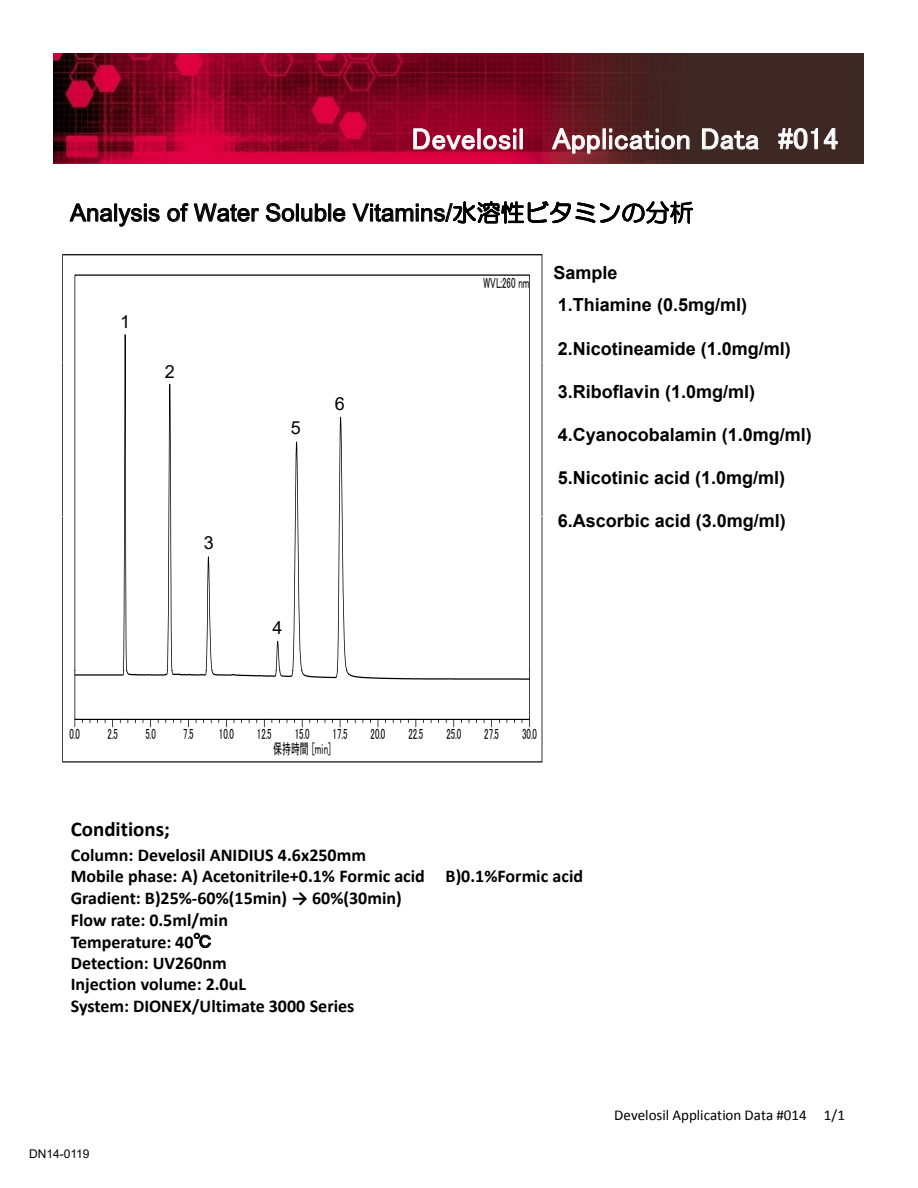
<style>
.page{position:relative;width:918px;height:1188px;background:#fff}
.page>*{position:absolute;margin:0;border:0;box-sizing:border-box;transform-origin:0 0}
.t1{font:30px "MS P Gothic";letter-spacing:.005em;color:#fff}
.t2{font:24px "Arial";letter-spacing:.005em;color:#000}
.t3{font:700 21px "Calibri";color:#000}
.t4{font:700 18px/21.6px "Calibri";color:#000}
.t5{font:700 18px/32.7px "Arial";color:#000}
.t6{font:18px "Arial";color:#000}
.t7{font:15px "Calibri";color:#000}
.t8{font:14.7px "MSUI Gothic";letter-spacing:.005em;color:#000;scale:.61 1}
.t9{font:12px "Arial";color:#000}
.s1{font-family:"HG Maru Gothic MPRO"}
.s2{font-family:"MS Gothic";font-weight:400}
</style>
<div class="page">
<img style="left:54px;top:54px;width:810px;height:110px">
<svg style="left:413px;top:128px;width:62px;height:22px"></svg>
<svg style="left:483px;top:129px;width:33px;height:21px"></svg>
<div style="left:513px;top:135px;width:3px;height:14px;border:1px solid #fff"></div>
<div style="left:520px;top:129px;width:3px;height:20px;border:1px solid #fff"></div>
<svg style="left:552px;top:128px;width:48px;height:26px"></svg>
<div style="left:603px;top:129px;width:3px;height:20px;border:1px solid #fff"></div>
<svg style="left:609px;top:129px;width:81px;height:21px"></svg>
<svg style="left:702px;top:128px;width:58px;height:22px"></svg>
<svg style="left:778px;top:128px;width:40px;height:22px"></svg>
<svg style="left:824px;top:128px;width:14px;height:21px"></svg>
<svg style="left:69px;top:203px;width:91px;height:24px"></svg>
<svg style="left:167px;top:203px;width:21px;height:19px"></svg>
<svg style="left:194px;top:203px;width:65px;height:19px"></svg>
<svg style="left:266px;top:203px;width:28px;height:19px"></svg>
<div style="left:296px;top:204px;width:3px;height:17px;border:1px solid #000"></div>
<svg style="left:301px;top:203px;width:26px;height:19px"></svg>
<div style="left:328px;top:204px;width:3px;height:17px;border:1px solid #000"></div>
<svg style="left:333px;top:208px;width:12px;height:14px"></svg>
<svg style="left:352px;top:201px;width:341px;height:23px"></svg>
<svg style="left:62px;top:254px;width:480px;height:108px"></svg>
<hr style="left:542px;top:362px;width:1px;height:155px;background:#000">
<hr style="left:62px;top:362px;width:1px;height:155px;background:#000">
<hr style="left:542px;top:517px;width:1px;height:154px;background:#000">
<hr style="left:62px;top:517px;width:1px;height:154px;background:#000">
<svg style="left:75px;top:275px;width:455px;height:396px"></svg>
<svg style="left:62px;top:671px;width:480px;height:92px"></svg>
<svg style="left:194px;top:933px;width:17px;height:15px"></svg>
<p class="t1" style="left:412px;top:123px;width:428px">Develosil Application Data #014</p>
<p class="t2" style="left:70px;top:196px;width:625px">Analysis of Water Soluble Vitamins/<span class="s1">水溶性ビタミンの分析</span></p>
<p class="t6" style="left:120px;top:309px;width:12px">1</p>
<p class="t6" style="left:165px;top:359px;width:12px">2</p>
<p class="t6" style="left:204px;top:530px;width:12px">3</p>
<p class="t6" style="left:291px;top:416px;width:12px">5</p>
<p class="t6" style="left:335px;top:391px;width:12px">6</p>
<p class="t6" style="left:272px;top:615px;width:12px">4</p>
<p class="t8" style="left:483px;top:275px;width:77px">WVL:260 nm</p>
<p class="t5" style="left:553px;top:256px;width:195px">Sample<br>1.Thiamine (0.5mg/ml)</p>
<p class="t5" style="left:558px;top:332px;width:235px">2.Nicotineamide (1.0mg/ml)</p>
<p class="t5" style="left:558px;top:375px;width:199px">3.Riboflavin (1.0mg/ml)</p>
<p class="t5" style="left:558px;top:418px;width:256px">4.Cyanocobalamin (1.0mg/ml)</p>
<p class="t5" style="left:558px;top:462px;width:229px">5.Nicotinic acid (1.0mg/ml)</p>
<p class="t5" style="left:558px;top:505px;width:230px">6.Ascorbic acid (3.0mg/ml)</p>
<p class="t8" style="left:70px;top:727px;width:19px">0.0</p>
<p class="t8" style="left:108px;top:727px;width:19px">2.5</p>
<p class="t8" style="left:145px;top:727px;width:19px">5.0</p>
<p class="t8" style="left:183px;top:727px;width:19px">7.5</p>
<p class="t8" style="left:219px;top:727px;width:26px">10.0</p>
<p class="t8" style="left:257px;top:727px;width:26px">12.5</p>
<p class="t8" style="left:295px;top:727px;width:26px">15.0</p>
<p class="t8" style="left:333px;top:727px;width:26px">17.5</p>
<p class="t8" style="left:371px;top:727px;width:26px">20.0</p>
<p class="t8" style="left:408px;top:727px;width:26px">22.5</p>
<p class="t8" style="left:446px;top:727px;width:26px">25.0</p>
<p class="t8" style="left:484px;top:727px;width:26px">27.5</p>
<p class="t8" style="left:522px;top:727px;width:26px">30.0</p>
<p class="t8" style="left:273px;top:742px;width:97px">保持時間 [min]</p>
<p class="t3" style="left:71px;top:816px;width:101px">Conditions;</p>
<p class="t4" style="left:71px;top:843px;width:514px">Column: Develosil ANIDIUS 4.6x250mm<br>Mobile phase: A) Acetonitrile+0.1% Formic acid B)0.1%Formic acid Gradient: B)25%‐60%(15min) → 60%(30min)<br>Flow rate: 0.5ml/min<br>Temperature: 40<span class="s2">℃<br></span>Detection: UV260nm</p>
<p class="t4" style="left:71px;top:973px;width:285px">Injection volume: 2.0uL<br>System: DIONEX/Ultimate 3000 Series</p>
<p class="t9" style="left:29px;top:1145px;width:62px">DN14-0119</p>
<p class="t7" style="left:614px;top:1105px;width:232px">Develosil Application Data #014 1/1</p>
</div>
